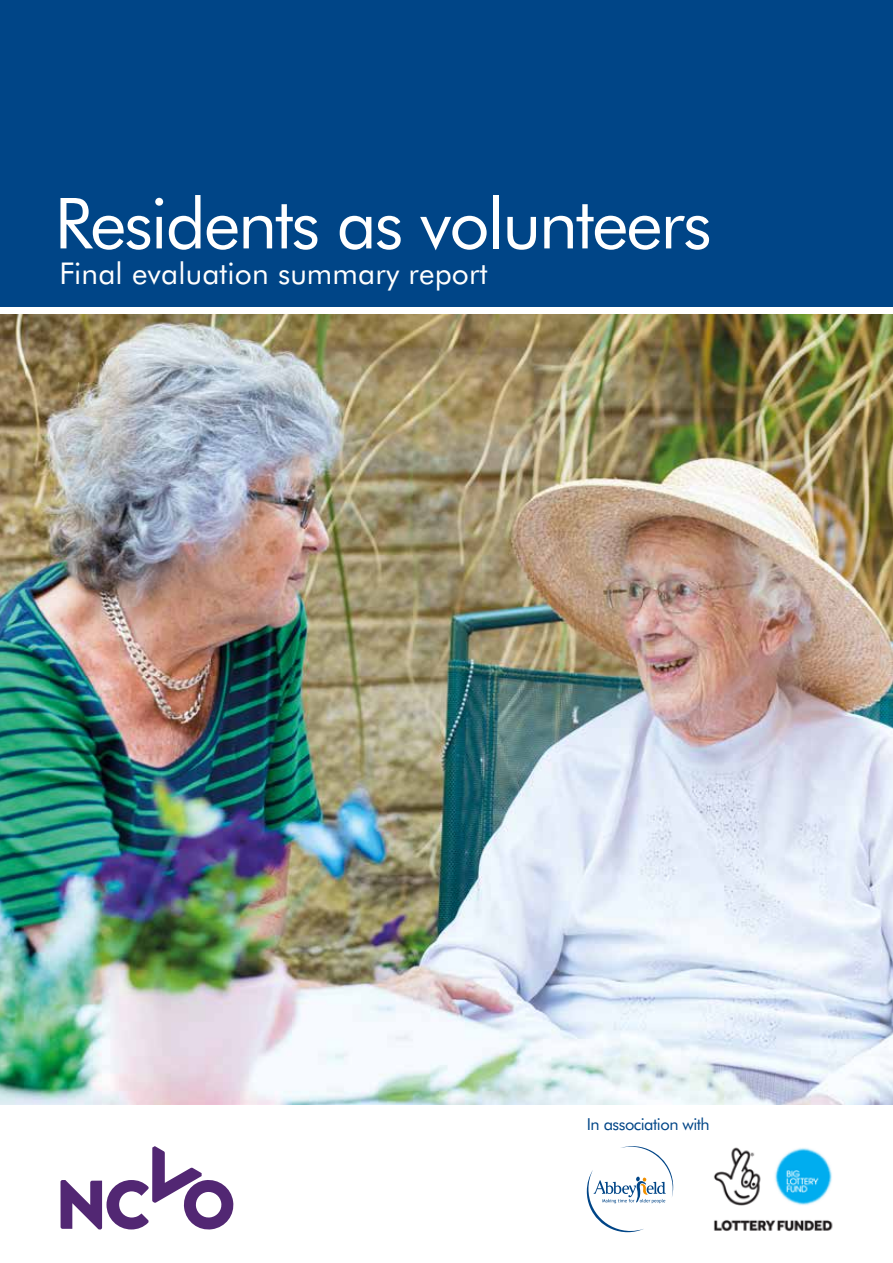
<style>
.page{position:relative;width:893px;height:1263px;background:#fff}
.page>*{position:absolute;margin:0;border:0;box-sizing:border-box;transform-origin:0 0}
.t1{font:70.5px "Futura BT";letter-spacing:-.03em;color:#fff}
.t2{font:30px "Futura BT";letter-spacing:.005em;color:#fff}
.t3{font:16.5px "Futura BT";letter-spacing:-.03em;color:#004587}
</style>
<div class="page">
<img style="left:0;top:315px;width:893px;height:789px">
<div style="left:0;top:0;width:893px;height:306px;background:#004587"></div>
<img style="left:713px;top:1147px;width:120px;height:85px">
<svg style="left:61px;top:1146px;width:173px;height:84px"></svg>
<svg style="left:587px;top:1146px;width:86px;height:86px"></svg>
<h1 class="t1" style="left:54px;top:178px;width:659px">Residents as volunteers</h1>
<p class="t2" style="left:59px;top:254px;width:430px">Final evaluation summary report</p>
<p class="t3" style="left:587px;top:1114px;width:125px">In association with</p>
</div>
